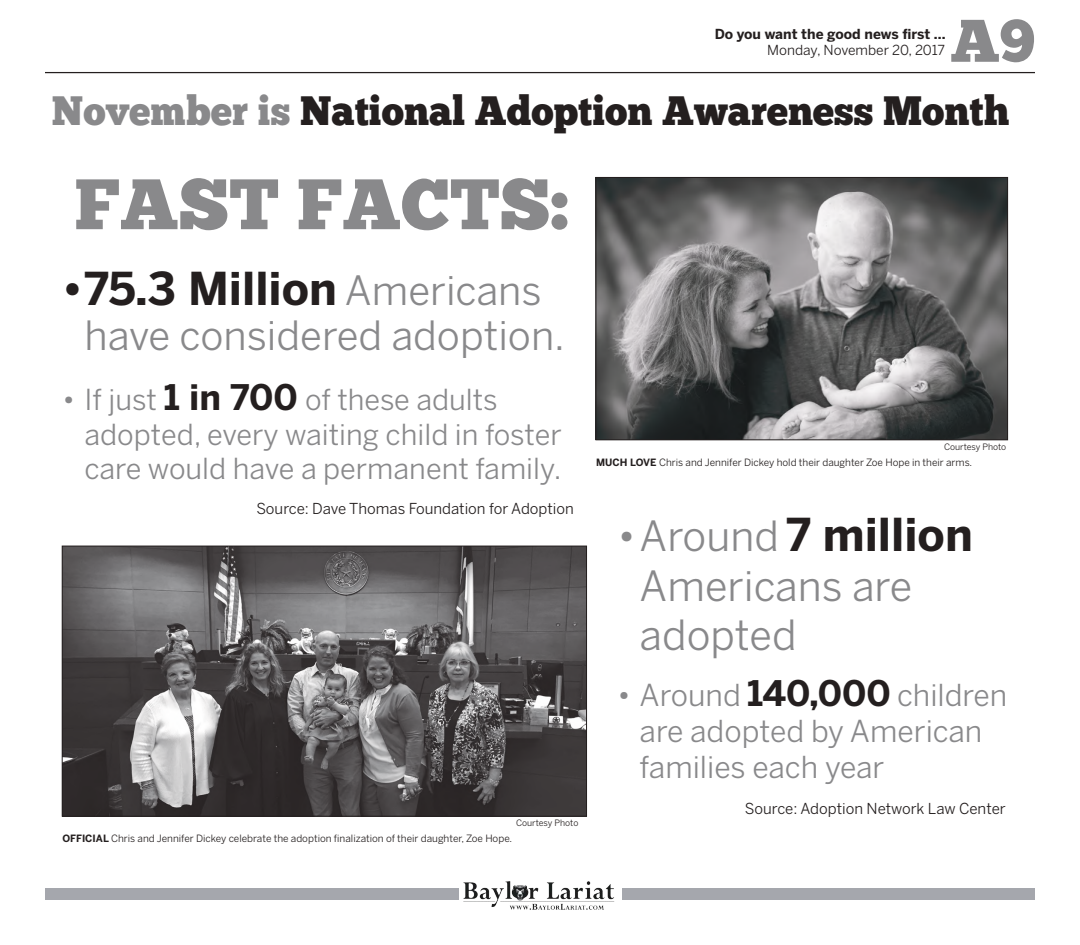
<style>
.page{position:relative;width:1080px;height:945px;background:#fff}
.page>*{position:absolute;margin:0;border:0;box-sizing:border-box;transform-origin:0 0}
.t1{font:71.25px "Chunk Five";color:#89898b}
.t2{font:60px "Chunk Five";color:#89898b}
.t3{font:700 45px "Benton Sans";color:#241f1f}
.t4{font:41.25px/49.5px "Benton Sans";color:#89898b}
.t5{font:41.12px "Chunk Five";color:#241f1f;scale:.94 1}
.t6{font:40px "Benton Sans";color:#89898b}
.t7{font:30px/36px "Benton Sans";color:#89898b}
.t8{font:28.75px/34.5px "Benton Sans";color:#89898b}
.t9{font:15px "Benton Sans";color:#241f1f}
.t10{font:700 13.75px "Benton Sans";letter-spacing:-.005em;color:#241f1f}
.t11{font:13.75px "Benton Sans";color:#241f1f}
.t12{font:10px "Benton Sans";color:#241f1f}
.t13{font:8.75px "Benton Sans";color:#241f1f}
.s1{color:#89898b}
.s2{font-weight:400;font-size:40px;color:#89898b}
.s3{font-weight:700;font-size:35px;color:#241f1f}
.s4{font-weight:700}
.s5{font-weight:400;font-size:41.25px;color:#89898b}
</style>
<div class="page">
<hr style="left:45px;top:72px;width:990px;height:1px;background:#241f1f">
<div style="left:45px;top:889px;width:990px;height:11px;background:#a5a7ad"></div>
<img style="left:459px;top:881px;width:162px;height:29px">
<img style="left:598px;top:179px;width:408px;height:259px">
<div style="left:596px;top:177px;width:412px;height:263px;border:1px solid #241f1f"></div>
<img style="left:64px;top:548px;width:521px;height:266px">
<div style="left:62px;top:546px;width:525px;height:270px;border:1px solid #241f1f"></div>
<h2 class="t2" style="left:950px;top:5px;width:86px">A9</h2>
<h3 class="t5" style="left:52px;top:86px;width:1020px"><span class="s1">November is</span> National Adoption Awareness Month</h3>
<h3 class="t10" style="left:715px;top:26px;width:232px">Do you want the good news first ...</h3>
<h3 class="t11" style="left:767px;top:42px;width:179px">Monday, November 20, 2017</h3>
<h1 class="t1" style="left:74px;top:162px;width:496px">FAST FACTS:</h1>
<h3 class="t3" style="left:62px;top:262px;width:481px">•75.3 Million <span class="s2">Americans</span></h3>
<h3 class="t6" style="left:85px;top:312px;width:482px">have considered adoption.</h3>
<h3 class="t8" style="left:85px;top:382px;width:479px;text-indent:-22px">• If just <span class="s3">1 in 700</span> of these adults adopted, every waiting child in foster care would have a permanent family.</h3>
<h3 class="t9" style="left:256px;top:499px;width:319px">Source: Dave Thomas Foundation for Adoption</h3>
<p class="t13" style="left:516px;top:818px;width:64px">Courtesy Photo</p>
<p class="t12" style="left:63px;top:832px;width:451px"><span class="s4">OFFICIAL</span> Chris and Jennifer Dickey celebrate the adoption finalization of their daughter, Zoe Hope.</p>
<p class="t13" style="left:944px;top:441px;width:64px">Courtesy Photo</p>
<p class="t12" style="left:596px;top:456px;width:378px"><span class="s4">MUCH LOVE</span> Chris and Jennifer Dickey hold their daughter Zoe Hope in their arms.</p>
<h3 class="t3" style="left:617px;top:508px;width:357px"><span class="s5">•Around</span> 7 million</h3>
<h3 class="t4" style="left:640px;top:561px;width:274px">Americans are adopted</h3>
<h3 class="t7" style="left:640px;top:677px;width:369px;text-indent:-22px">• Around <span class="s3">140,000</span> children are adopted by American families each year</h3>
<h3 class="t9" style="left:745px;top:800px;width:262px">Source: Adoption Network Law Center</h3>
</div>
